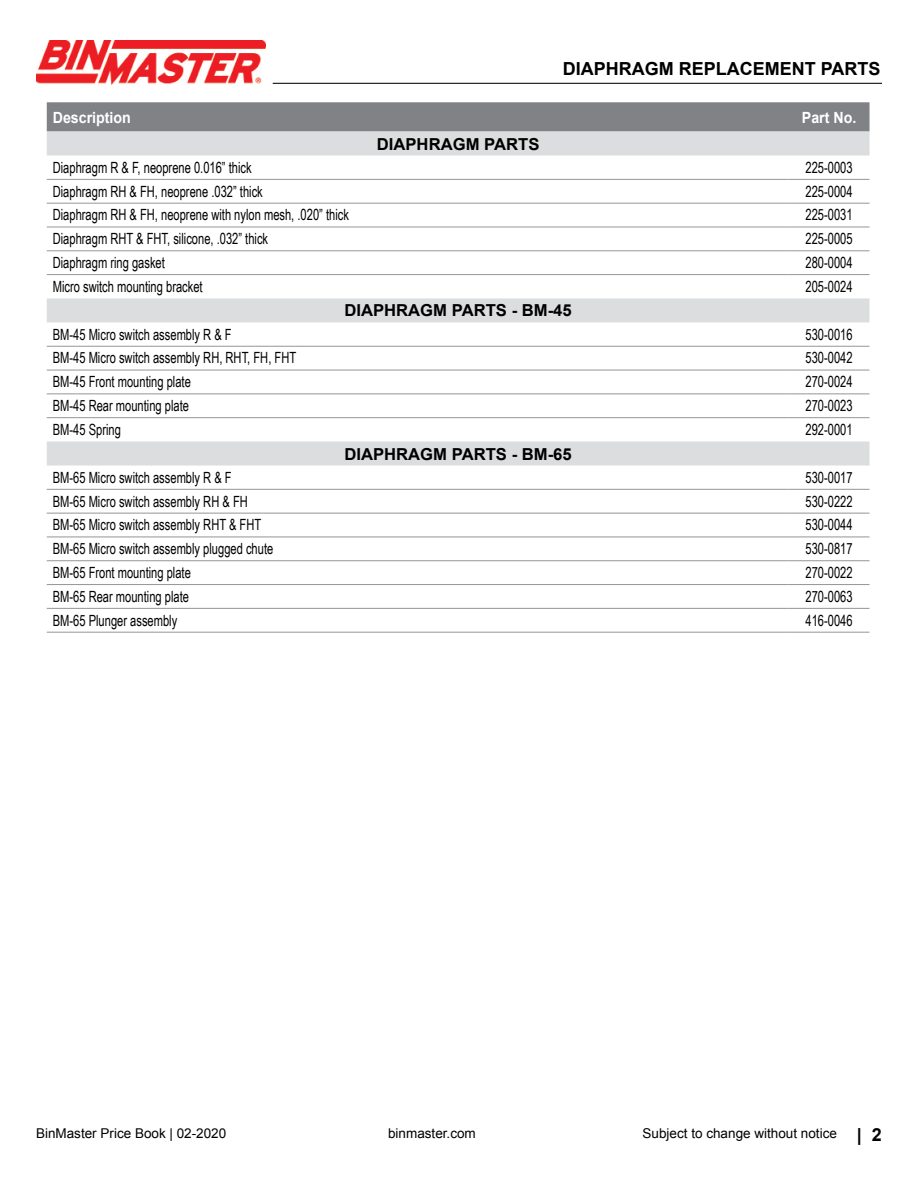
<style>
.page{position:relative;width:918px;height:1188px;background:#fff}
.page>*{position:absolute;margin:0;border:0;box-sizing:border-box;transform-origin:0 0}
.t1{font:700 18px "Arial";color:#000}
.t2{font:700 16.5px "Arial";color:#000}
.t3{font:15.45px "Arial Narrow";color:#000;scale:.88 1}
.t4{font:700 15.45px "Arial";color:#fff;scale:.92 1}
.t5{font:13.5px "Arial";color:#000}
.s1{font-weight:700;font-size:18px}
</style>
<div class="page">
<img style="left:36px;top:40px;width:230px;height:45px">
<hr style="left:273px;top:83px;width:609px;height:1px;background:#000">
<div style="left:47px;top:102px;width:823px;height:30px;background:#808285"></div>
<svg style="left:47px;top:132px;width:823px;height:334px"></svg>
<hr style="left:47px;top:632px;width:742px;height:1px;background:#939598">
<hr style="left:789px;top:632px;width:81px;height:1px;background:#939598">
<hr style="left:47px;top:179px;width:742px;height:1px;background:#939598">
<hr style="left:789px;top:179px;width:81px;height:1px;background:#939598">
<hr style="left:47px;top:203px;width:742px;height:1px;background:#939598">
<hr style="left:789px;top:203px;width:81px;height:1px;background:#939598">
<hr style="left:47px;top:227px;width:742px;height:1px;background:#939598">
<hr style="left:789px;top:227px;width:81px;height:1px;background:#939598">
<hr style="left:47px;top:250px;width:742px;height:1px;background:#939598">
<hr style="left:789px;top:250px;width:81px;height:1px;background:#939598">
<hr style="left:47px;top:274px;width:742px;height:1px;background:#939598">
<hr style="left:789px;top:274px;width:81px;height:1px;background:#939598">
<hr style="left:47px;top:346px;width:742px;height:1px;background:#939598">
<hr style="left:789px;top:346px;width:81px;height:1px;background:#939598">
<hr style="left:47px;top:370px;width:742px;height:1px;background:#939598">
<hr style="left:789px;top:370px;width:81px;height:1px;background:#939598">
<hr style="left:47px;top:393px;width:742px;height:1px;background:#939598">
<hr style="left:789px;top:393px;width:81px;height:1px;background:#939598">
<hr style="left:47px;top:417px;width:742px;height:1px;background:#939598">
<hr style="left:789px;top:417px;width:81px;height:1px;background:#939598">
<hr style="left:47px;top:489px;width:742px;height:1px;background:#939598">
<hr style="left:789px;top:489px;width:81px;height:1px;background:#939598">
<hr style="left:47px;top:513px;width:742px;height:1px;background:#939598">
<hr style="left:789px;top:513px;width:81px;height:1px;background:#939598">
<hr style="left:47px;top:537px;width:742px;height:1px;background:#939598">
<hr style="left:789px;top:537px;width:81px;height:1px;background:#939598">
<hr style="left:47px;top:560px;width:742px;height:1px;background:#939598">
<hr style="left:789px;top:560px;width:81px;height:1px;background:#939598">
<hr style="left:47px;top:584px;width:742px;height:1px;background:#939598">
<hr style="left:789px;top:584px;width:81px;height:1px;background:#939598">
<hr style="left:47px;top:608px;width:742px;height:1px;background:#939598">
<hr style="left:789px;top:608px;width:81px;height:1px;background:#939598">
<p class="t1" style="left:563px;top:56px;width:319px">DIAPHRAGM REPLACEMENT PARTS</p>
<p class="t4" style="left:53px;top:107px;width:86px">Description</p>
<p class="t4" style="left:802px;top:107px;width:61px">Part No.</p>
<p class="t2" style="left:377px;top:133px;width:164px">DIAPHRAGM PARTS</p>
<p class="t3" style="left:53px;top:156px;width:228px">Diaphragm R &amp; F, neoprene 0.016” thick</p>
<p class="t3" style="left:806px;top:156px;width:55px">225-0003</p>
<p class="t3" style="left:53px;top:180px;width:240px">Diaphragm RH &amp; FH, neoprene .032” thick</p>
<p class="t3" style="left:806px;top:180px;width:55px">225-0004</p>
<p class="t3" style="left:53px;top:204px;width:338px">Diaphragm RH &amp; FH, neoprene with nylon mesh, .020” thick</p>
<p class="t3" style="left:806px;top:204px;width:55px">225-0031</p>
<p class="t3" style="left:53px;top:227px;width:246px">Diaphragm RHT &amp; FHT, silicone, .032” thick</p>
<p class="t3" style="left:806px;top:227px;width:55px">225-0005</p>
<p class="t3" style="left:53px;top:251px;width:129px">Diaphragm ring gasket</p>
<p class="t3" style="left:806px;top:251px;width:55px">280-0004</p>
<p class="t3" style="left:53px;top:275px;width:172px">Micro switch mounting bracket</p>
<p class="t3" style="left:806px;top:275px;width:55px">205-0024</p>
<p class="t2" style="left:344px;top:300px;width:229px">DIAPHRAGM PARTS - BM-45</p>
<p class="t3" style="left:53px;top:323px;width:205px">BM-45 Micro switch assembly R &amp; F</p>
<p class="t3" style="left:806px;top:323px;width:55px">530-0016</p>
<p class="t3" style="left:53px;top:347px;width:278px">BM-45 Micro switch assembly RH, RHT, FH, FHT</p>
<p class="t3" style="left:806px;top:347px;width:55px">530-0042</p>
<p class="t3" style="left:53px;top:371px;width:159px">BM-45 Front mounting plate</p>
<p class="t3" style="left:806px;top:371px;width:55px">270-0024</p>
<p class="t3" style="left:53px;top:394px;width:156px">BM-45 Rear mounting plate</p>
<p class="t3" style="left:806px;top:394px;width:55px">270-0023</p>
<p class="t3" style="left:53px;top:418px;width:79px">BM-45 Spring</p>
<p class="t3" style="left:806px;top:418px;width:55px">292-0001</p>
<p class="t2" style="left:344px;top:443px;width:229px">DIAPHRAGM PARTS - BM-65</p>
<p class="t3" style="left:53px;top:466px;width:205px">BM-65 Micro switch assembly R &amp; F</p>
<p class="t3" style="left:806px;top:466px;width:55px">530-0017</p>
<p class="t3" style="left:53px;top:490px;width:223px">BM-65 Micro switch assembly RH &amp; FH</p>
<p class="t3" style="left:806px;top:490px;width:55px">530-0222</p>
<p class="t3" style="left:53px;top:514px;width:238px">BM-65 Micro switch assembly RHT &amp; FHT</p>
<p class="t3" style="left:806px;top:514px;width:55px">530-0044</p>
<p class="t3" style="left:53px;top:537px;width:252px">BM-65 Micro switch assembly plugged chute</p>
<p class="t3" style="left:806px;top:537px;width:55px">530-0817</p>
<p class="t3" style="left:53px;top:561px;width:159px">BM-65 Front mounting plate</p>
<p class="t3" style="left:806px;top:561px;width:55px">270-0022</p>
<p class="t3" style="left:53px;top:585px;width:156px">BM-65 Rear mounting plate</p>
<p class="t3" style="left:806px;top:585px;width:55px">270-0063</p>
<p class="t3" style="left:53px;top:609px;width:143px">BM-65 Plunger assembly</p>
<p class="t3" style="left:806px;top:609px;width:55px">416-0046</p>
<p class="t5" style="left:36px;top:1124px;width:192px">BinMaster Price Book | 02-2020</p>
<p class="t5" style="left:388px;top:1124px;width:89px">binmaster.com</p>
<p class="t5" style="left:643px;top:1124px;width:241px">Subject to change without notice <span class="s1">| 2</span></p>
</div>
